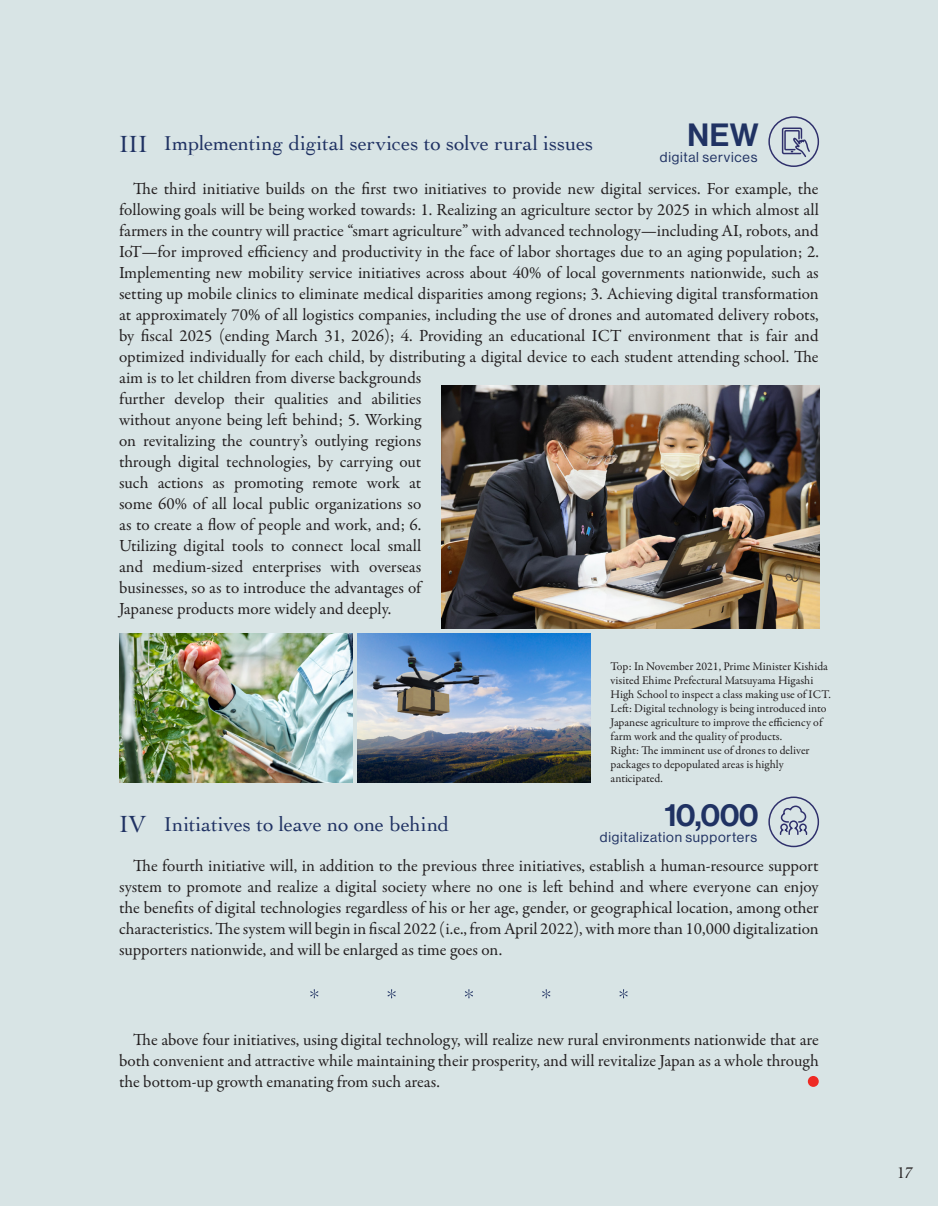
<style>
.page{position:relative;width:938px;height:1206px;background:#fff}
.page>*{position:absolute;margin:0;border:0;box-sizing:border-box;transform-origin:0 0}
.t1{font:31.5px "N Haas Grotesk DS Std 65 Md";letter-spacing:-.025em;color:#203263}
.t2{font:24.5px "Cochin";color:#203263}
.t3{font:21px "Cochin";letter-spacing:-.005em;color:#203263}
.t4{font:17.15px/21px "Garamond Premr Pro";color:#231f20;text-align:justify}
.t5{font:16.1px "Cochin";color:#231f20}
.t6{font:14px "N Haas Grotesk DS Std 55 Rg";letter-spacing:.055em;color:#203263}
.t7{font:11.9px/14px "Garamond Premr Pro";color:#231f20}
</style>
<div class="page">
<div style="left:0;top:0;width:938px;height:1205px;background:#d8e4e5"></div>
<div style="left:768px;top:116px;width:51px;height:51px;border:1px solid #2f306c;border-radius:50%"></div>
<div style="left:807px;top:1075px;width:11px;height:11px;background:#ee2a24;border-radius:50%"></div>
<svg style="left:781px;top:127px;width:30px;height:33px"></svg>
<div style="left:768px;top:796px;width:51px;height:51px;border:1px solid #2f306c;border-radius:50%"></div>
<svg style="left:779px;top:805px;width:29px;height:30px"></svg>
<img style="left:119px;top:633px;width:233px;height:149px">
<img style="left:357px;top:633px;width:233px;height:149px">
<img style="left:441px;top:385px;width:378px;height:243px">
<svg style="left:310px;top:989px;width:317px;height:9px"></svg>
<p class="t2" style="left:119px;top:127px;width:30px">III</p>
<p class="t3" style="left:164px;top:129px;width:431px">Implementing digital services to solve rural issues</p>
<p class="t1" style="left:687px;top:116px;width:73px">NEW</p>
<p class="t6" style="left:660px;top:149px;width:99px">digital services</p>
<p class="t4" style="left:119px;top:178px;width:701px;text-align:left;text-indent:14px">The third initiative builds on the first two initiatives to provide new digital services. For example, the following goals will be being worked towards: 1. Realizing an agriculture sector by 2025 in which almost all farmers in the country will practice “smart agriculture” with advanced technology—including AI, robots, and IoT—for improved efficiency and productivity in the face of labor shortages due to an aging population; 2.<br>Implementing new mobility service initiatives across about 40% of local governments nationwide, such as setting up mobile clinics to eliminate medical disparities among regions; 3. Achieving digital transformation at approximately 70% of all logistics companies, including the use of drones and automated delivery robots, by fiscal 2025 (ending March 31, 2026); 4. Providing an educational ICT environment that is fair and optimized individually for each child, by distributing a digital device to each student attending school. The aim is to let children from diverse backgrounds<br>further develop their qualities and abilities<br>without anyone being left behind; 5. Working<br>on revitalizing the country’s outlying regions<br>through digital technologies, by carrying out<br>such actions as promoting remote work at<br>some 60% of all local public organizations so<br>as to create a flow of people and work, and; 6.<br>Utilizing digital tools to connect local small<br>and medium-sized enterprises with overseas<br>businesses, so as to introduce the advantages of<br>Japanese products more widely and deeply.</p>
<p class="t2" style="left:119px;top:807px;width:28px">Ⅳ</p>
<p class="t3" style="left:164px;top:809px;width:287px">Initiatives to leave no one behind</p>
<p class="t7" style="left:610px;top:659px;width:222px">Top: In November 2021, Prime Minister Kishida visited Ehime Prefectural Matsuyama Higashi<br>High School to inspect a class making use of ICT.</p>
<p class="t7" style="left:610px;top:701px;width:217px">Left: Digital technology is being introduced into<br>Japanese agriculture to improve the efficiency of farm work and the quality of products.</p>
<p class="t7" style="left:610px;top:743px;width:200px">Right: The imminent use of drones to deliver packages to depopulated areas is highly anticipated.</p>
<p class="t1" style="left:664px;top:796px;width:96px">10,000</p>
<p class="t6" style="left:600px;top:829px;width:159px">digitalization supporters</p>
<p class="t4" style="left:119px;top:855px;width:701px;text-indent:14px">The fourth initiative will, in addition to the previous three initiatives, establish a human-resource support system to promote and realize a digital society where no one is left behind and where everyone can enjoy the benefits of digital technologies regardless of his or her age, gender, or geographical location, among other characteristics. The system will begin in fiscal 2022 (i.e., from April 2022), with more than 10,000 digitalization supporters nationwide, and will be enlarged as time goes on.</p>
<p class="t4" style="left:119px;top:1029px;width:701px;text-indent:14px">The above four initiatives, using digital technology, will realize new rural environments nationwide that are both convenient and attractive while maintaining their prosperity, and will revitalize Japan as a whole through the bottom-up growth emanating from such areas.</p>
<p class="t5" style="left:897px;top:1162px;width:18px">17</p>
</div>
